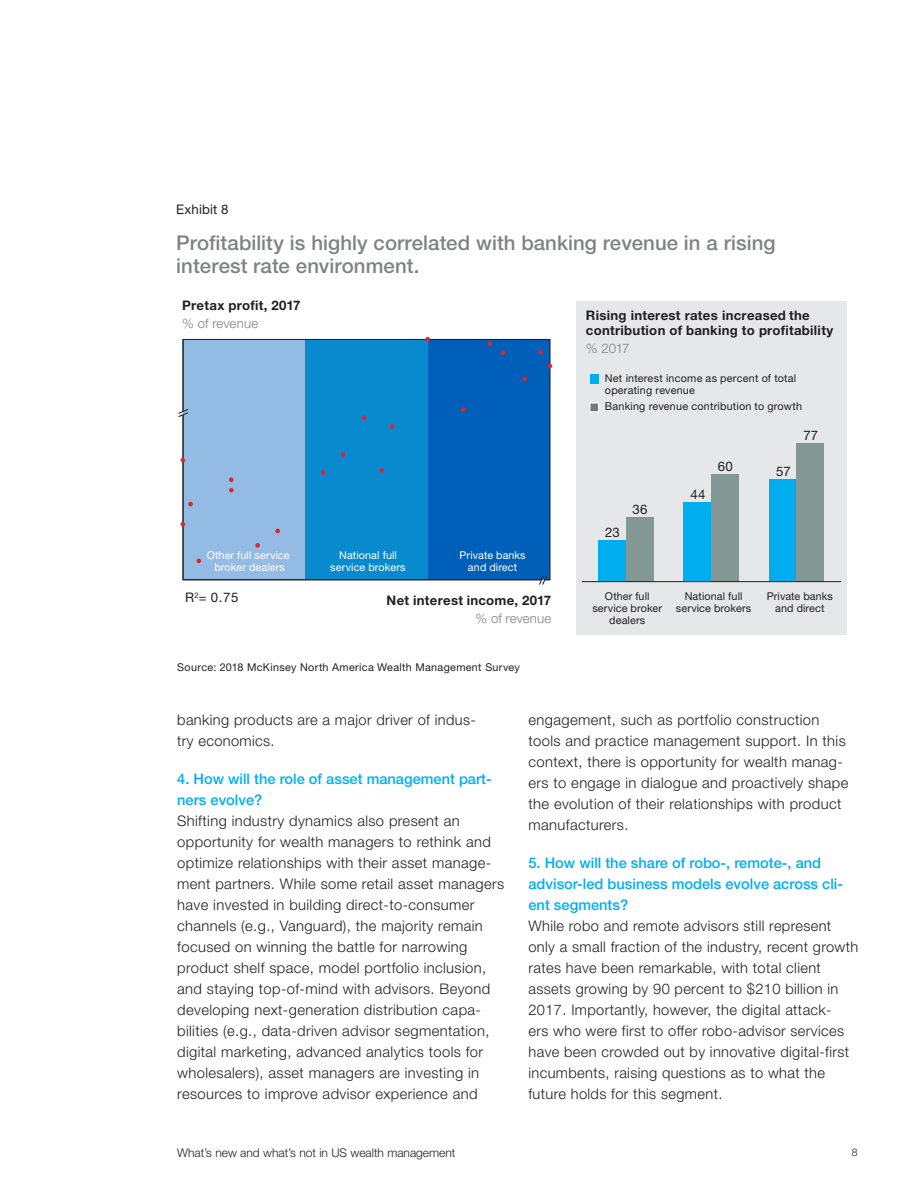
<style>
.page{position:relative;width:918px;height:1188px;background:#fff}
.page>*{position:absolute;margin:0;border:0;box-sizing:border-box;transform-origin:0 0}
.t1{font:500 20.4px/22.8px "Helvetica Neue LT Std";letter-spacing:.005em;color:#808285}
.Body{font:300 14.7px/21px "Helvetica Neue LT Std";letter-spacing:.025em;color:#231f20}
.Heading{font:500 14.7px/21px "Helvetica Neue LT Std";color:#00aeef}
.t2{font:700 13.2px/18px "Helvetica Neue LT Std";letter-spacing:.02em;color:#231f20}
.t3{font:13.2px "Helvetica Neue LT Std";letter-spacing:.01em;color:#231f20}
.t4{font:300 13.2px "Helvetica Neue LT Std";color:#808285}
.t5{font:300 12px "Helvetica Neue LT Std";color:#231f20}
.t6{font:10.8px/12px "Helvetica Neue LT Std";letter-spacing:.015em;color:#231f20;text-align:center}
.t7{font:10.8px/12px "Helvetica Neue LT Std";letter-spacing:.005em;color:#fff;text-align:center}
.t8{font:300 10.5px "Helvetica Neue LT Std";color:#231f20}
.s1{font-weight:300;color:#808285}
</style>
<div class="page">
<div style="left:576px;top:301px;width:270px;height:334px;background:#e6e7e9"></div>
<div style="left:599px;top:540px;width:27px;height:41px;background:#00aeef"></div>
<div style="left:684px;top:503px;width:27px;height:78px;background:#00aeef"></div>
<div style="left:769px;top:479px;width:28px;height:102px;background:#00aeef"></div>
<div style="left:626px;top:517px;width:27px;height:64px;background:#839795"></div>
<div style="left:711px;top:474px;width:27px;height:107px;background:#839795"></div>
<div style="left:797px;top:443px;width:27px;height:138px;background:#839795"></div>
<hr style="left:582px;top:581px;width:259px;height:1px;background:#231f20">
<div style="left:590px;top:375px;width:9px;height:9px;background:#00aeef"></div>
<div style="left:590px;top:403px;width:9px;height:9px;background:#77777a;border:1px solid #fff"></div>
<div style="left:428px;top:339px;width:122px;height:241px;background:#005fb9"></div>
<div style="left:183px;top:339px;width:122px;height:241px;background:#94bbe4"></div>
<div style="left:305px;top:339px;width:123px;height:241px;background:#0a8ace"></div>
<hr style="left:183px;top:339px;width:1px;height:241px;background:#231f20">
<hr style="left:183px;top:579px;width:367px;height:1px;background:#231f20">
<svg style="left:548px;top:364px;width:4px;height:4px"></svg>
<svg style="left:461px;top:407px;width:5px;height:5px"></svg>
<svg style="left:188px;top:502px;width:5px;height:4px"></svg>
<svg style="left:425px;top:337px;width:5px;height:4px"></svg>
<svg style="left:488px;top:341px;width:4px;height:5px"></svg>
<svg style="left:501px;top:350px;width:4px;height:5px"></svg>
<svg style="left:362px;top:415px;width:5px;height:5px"></svg>
<svg style="left:196px;top:559px;width:5px;height:4px"></svg>
<svg style="left:181px;top:522px;width:4px;height:5px"></svg>
<svg style="left:255px;top:543px;width:5px;height:5px"></svg>
<svg style="left:229px;top:477px;width:5px;height:5px"></svg>
<svg style="left:275px;top:529px;width:5px;height:4px"></svg>
<svg style="left:229px;top:488px;width:5px;height:4px"></svg>
<svg style="left:341px;top:452px;width:4px;height:5px"></svg>
<svg style="left:390px;top:424px;width:4px;height:5px"></svg>
<svg style="left:321px;top:470px;width:5px;height:5px"></svg>
<svg style="left:379px;top:468px;width:5px;height:5px"></svg>
<svg style="left:522px;top:377px;width:5px;height:4px"></svg>
<svg style="left:538px;top:350px;width:5px;height:4px"></svg>
<svg style="left:181px;top:458px;width:4px;height:4px"></svg>
<svg style="left:178px;top:408px;width:11px;height:9px"></svg>
<svg style="left:539px;top:575px;width:9px;height:10px"></svg>
<p class="t3" style="left:176px;top:202px;width:54px">Exhibit 8</p>
<p class="t1" style="left:176px;top:231px;width:601px">Profitability is highly correlated with banking revenue in a rising interest rate environment.</p>
<p class="t2" style="left:182px;top:296px;width:120px">Pretax profit, 2017 <span class="s1">% of revenue</span></p>
<p class="t2" style="left:586px;top:307px;width:249px;line-height:15.6px">Rising interest rates increased the contribution of banking to profitability</p>
<p class="t4" style="left:586px;top:341px;width:45px">% 2017</p>
<p class="t6" style="left:605px;top:372px;width:193px;text-align:left">Net interest income as percent of total operating revenue</p>
<p class="t6" style="left:605px;top:400px;width:199px">Banking revenue contribution to growth</p>
<p class="t7" style="left:207px;top:549px;width:84px">Other full service broker dealers</p>
<p class="t7" style="left:330px;top:549px;width:77px">National full service brokers</p>
<p class="t7" style="left:460px;top:549px;width:68px">Private banks and direct</p>
<p class="t3" style="left:185px;top:589px;width:55px">R<sup>2</sup>= 0.75</p>
<p class="t2" style="left:387px;top:591px;width:166px;text-align:right">Net interest income, 2017 <span class="s1">% of revenue</span></p>
<p class="t6" style="left:177px;top:661px;width:344px">Source: 2018 McKinsey North America Wealth Management Survey</p>
<p class="t3" style="left:605px;top:524px;width:16px">23</p>
<p class="t3" style="left:633px;top:501px;width:16px">36</p>
<p class="t3" style="left:691px;top:486px;width:16px">44</p>
<p class="t3" style="left:718px;top:458px;width:16px">60</p>
<p class="t3" style="left:776px;top:463px;width:16px">57</p>
<p class="t3" style="left:803px;top:427px;width:16px">77</p>
<p class="t6" style="left:592px;top:590px;width:71px">Other full service broker dealers</p>
<p class="t6" style="left:676px;top:590px;width:77px">National full service brokers</p>
<p class="t6" style="left:767px;top:590px;width:68px">Private banks and direct</p>
<p class="Body" style="left:177px;top:709px;width:300px">banking products are a major driver of indus&shy;try economics.</p>
<p class="Heading" style="left:177px;top:768px;width:316px">4. How will the role of asset management part&shy;ners evolve?</p>
<p class="Body" style="left:177px;top:810px;width:328px">Shifting industry dynamics also present an opportunity for wealth managers to rethink and optimize relationships with their asset manage&shy;ment partners. While some retail asset managers have invested in building direct-to-consumer channels (e.g., Vanguard), the majority remain focused on winning the battle for narrowing product shelf space, model portfolio inclusion, and staying top-of-mind with advisors. Beyond developing next-generation distribution capa&shy;bilities (e.g., data-driven advisor segmentation, digital marketing, advanced analytics tools for wholesalers), asset managers are investing in resources to improve advisor experience and</p>
<p class="Body" style="left:528px;top:709px;width:321px">engagement, such as portfolio construction tools and practice management support. In this context, there is opportunity for wealth manag&shy;ers to engage in dialogue and proactively shape the evolution of their relationships with product manufacturers.</p>
<p class="Heading" style="left:528px;top:852px;width:316px">5. How will the share of robo-, remote-, and advisor-led business models evolve across cli&shy;ent segments?</p>
<p class="Body" style="left:528px;top:915px;width:331px">While robo and remote advisors still represent only a small fraction of the industry, recent growth rates have been remarkable, with total client assets growing by 90 percent to $210 billion in 2017. Importantly, however, the digital attack-<br>ers who were first to offer robo-advisor services have been crowded out by innovative digital-first incumbents, raising questions as to what the future holds for this segment.</p>
<p class="t5" style="left:177px;top:1146px;width:280px">What’s new and what’s not in US wealth management</p>
<p class="t8" style="left:852px;top:1146px;width:7px">8</p>
</div>
